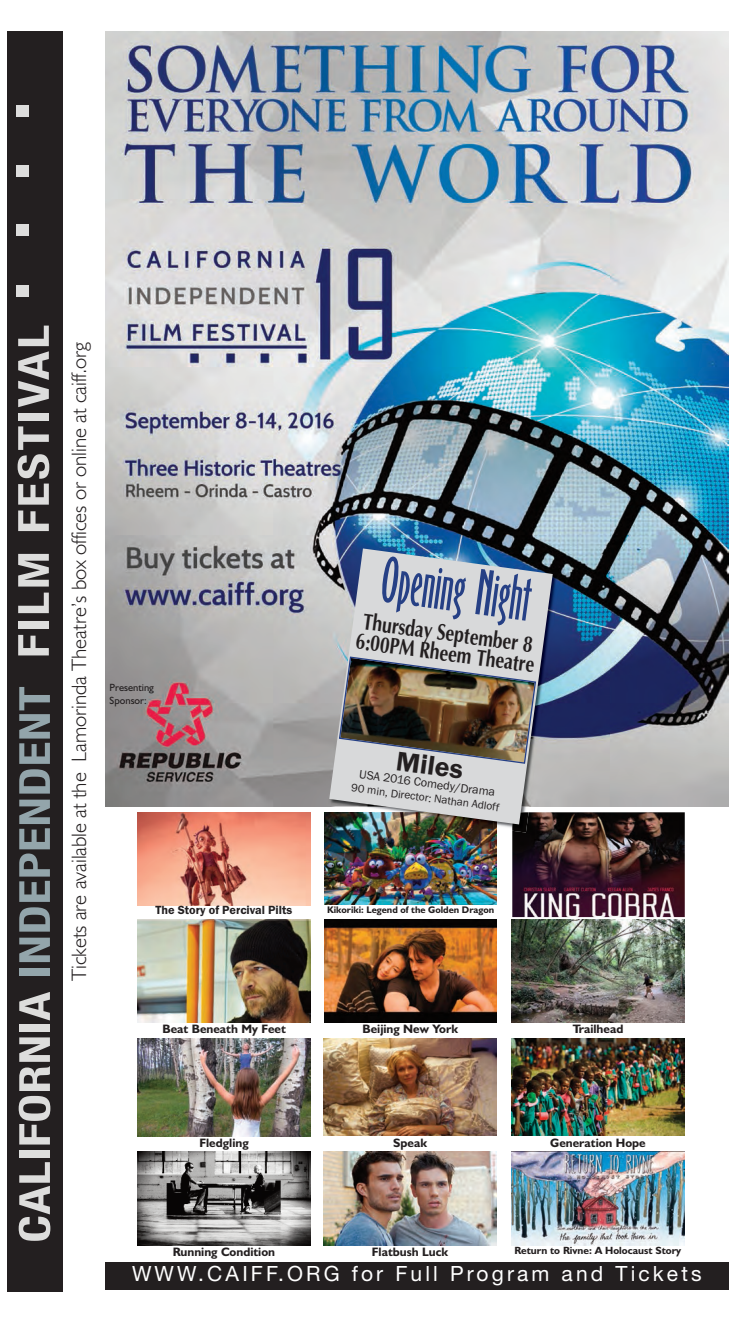
<style>
.page{position:relative;width:756px;height:1323px;background:#fff}
.page>*{position:absolute;margin:0;border:0;box-sizing:border-box;transform-origin:0 0}
.t1{font:59.5px "Binner Gothic";color:#264085}
.t2{font:700 condensed 42.96px "Helvetica Neue";letter-spacing:.01em;color:#dddddc;scale:1.2 1}
.t3{font:600 28px "Franklin Gothic";color:#231f20}
.t4{font:700 22.75px/20.1px "Optima";color:#231f20;scale:.77 1}
.t5{font:300 21px "Humanist 521 BT";color:#231f20}
.t6{font:21px "Helvetica Neue LT Std";letter-spacing:.15em;color:#fff}
.t7{font:700 12.25px "Humanist 521 BT";color:#231f20}
.t8{font:600 12.25px "Franklin Gothic";color:#231f20}
.t9{font:12.25px "Franklin Gothic";color:#231f20}
.t10{font:11.38px "Franklin Gothic";color:#231f20}
.t11{font:700 10.5px "Humanist 521 BT";color:#231f20}
.t12{font:10.5px/12.6px "Humanist 521 BT";color:#231f20}
.t13{font:700 9.62px "Humanist 521 BT";color:#231f20}
.s1{color:#93a5ab}
</style>
<div class="page">
<div style="left:8px;top:32px;width:55px;height:1260px;background:#231f20"></div>
<img style="left:106px;top:32px;width:622px;height:774px">
<div style="left:17px;top:105px;width:12px;height:11px;background:#dddddc"></div>
<div style="left:17px;top:166px;width:12px;height:11px;background:#dddddc"></div>
<div style="left:17px;top:224px;width:12px;height:11px;background:#dddddc"></div>
<div style="left:17px;top:286px;width:12px;height:11px;background:#dddddc"></div>
<div style="left:105px;top:1262px;width:623px;height:28px;background:#231f20"></div>
<img style="left:138px;top:812px;width:172px;height:93px">
<img style="left:325px;top:812px;width:172px;height:92px">
<img style="left:138px;top:1039px;width:172px;height:97px">
<img style="left:138px;top:920px;width:173px;height:103px">
<img style="left:138px;top:1152px;width:172px;height:94px">
<img style="left:324px;top:1039px;width:173px;height:97px">
<img style="left:324px;top:920px;width:173px;height:103px">
<img style="left:324px;top:1152px;width:173px;height:94px">
<img style="left:512px;top:812px;width:173px;height:105px">
<img style="left:512px;top:1039px;width:172px;height:97px">
<img style="left:512px;top:920px;width:173px;height:103px">
<img style="left:512px;top:1152px;width:173px;height:94px">
<img style="left:331px;top:824px;width:181px;height:7px">
<img style="left:326px;top:546px;width:235px;height:260px">
<img style="left:375px;top:824px;width:122px;height:5px">
<img style="left:512px;top:824px;width:17px;height:9px">
<svg style="left:329px;top:548px;width:224px;height:276px;background:#b6bbc1"></svg>
<img style="left:338px;top:656px;width:199px;height:109px">
<h2 class="t2" style="left:8px;top:1243px;width:766px;rotate:-90deg">CALIFORNIA <span class="s1">INDEPENDENT</span> FILM FESTIVAL</h2>
<h3 class="t5" style="left:66px;top:981px;width:640px;rotate:-90deg">Tickets are available at the Lamorinda Theatre’s box offices or online at caiff.org</h3>
<p class="t12" style="left:110px;top:681px;width:46px">Presenting<br>Sponsor:</p>
<h1 class="t1" style="left:387px;top:544px;width:152px;rotate:8deg">Opening Night</h1>
<h3 class="t4" style="left:360px;top:611px;width:235px;rotate:8deg">Thursday September 8<br>6:00PM Rheem Theatre</h3>
<h3 class="t3" style="left:399px;top:743px;width:69px;rotate:8deg">Miles</h3>
<p class="t9" style="left:361px;top:766px;width:138px;rotate:8deg">USA 2016 Comedy/Drama</p>
<p class="t10" style="left:352px;top:780px;width:151px;rotate:8deg">90 min, Director: Nathan Adloff</p>
<p class="t8" style="left:156px;top:903px;width:138px">The Story of Percival Pilts</p>
<p class="t13" style="left:327px;top:904px;width:169px">Kikoriki: Legend of the Golden Dragon</p>
<p class="t7" style="left:162px;top:1022px;width:125px">Beat Beneath My Feet</p>
<p class="t7" style="left:362px;top:1022px;width:97px">Beijing New York</p>
<p class="t7" style="left:573px;top:1022px;width:52px">Trailhead</p>
<p class="t7" style="left:200px;top:1135px;width:51px">Fledgling</p>
<p class="t7" style="left:173px;top:1244px;width:104px">Running Condition</p>
<p class="t7" style="left:393px;top:1135px;width:35px">Speak</p>
<p class="t7" style="left:372px;top:1244px;width:78px">Flatbush Luck</p>
<p class="t7" style="left:550px;top:1135px;width:97px">Generation Hope</p>
<p class="t11" style="left:514px;top:1244px;width:168px">Return to Rivne: A Holocaust Story</p>
<h3 class="t6" style="left:132px;top:1261px;width:571px">WWW.CAIFF.ORG for Full Program and Tickets</h3>
</div>
